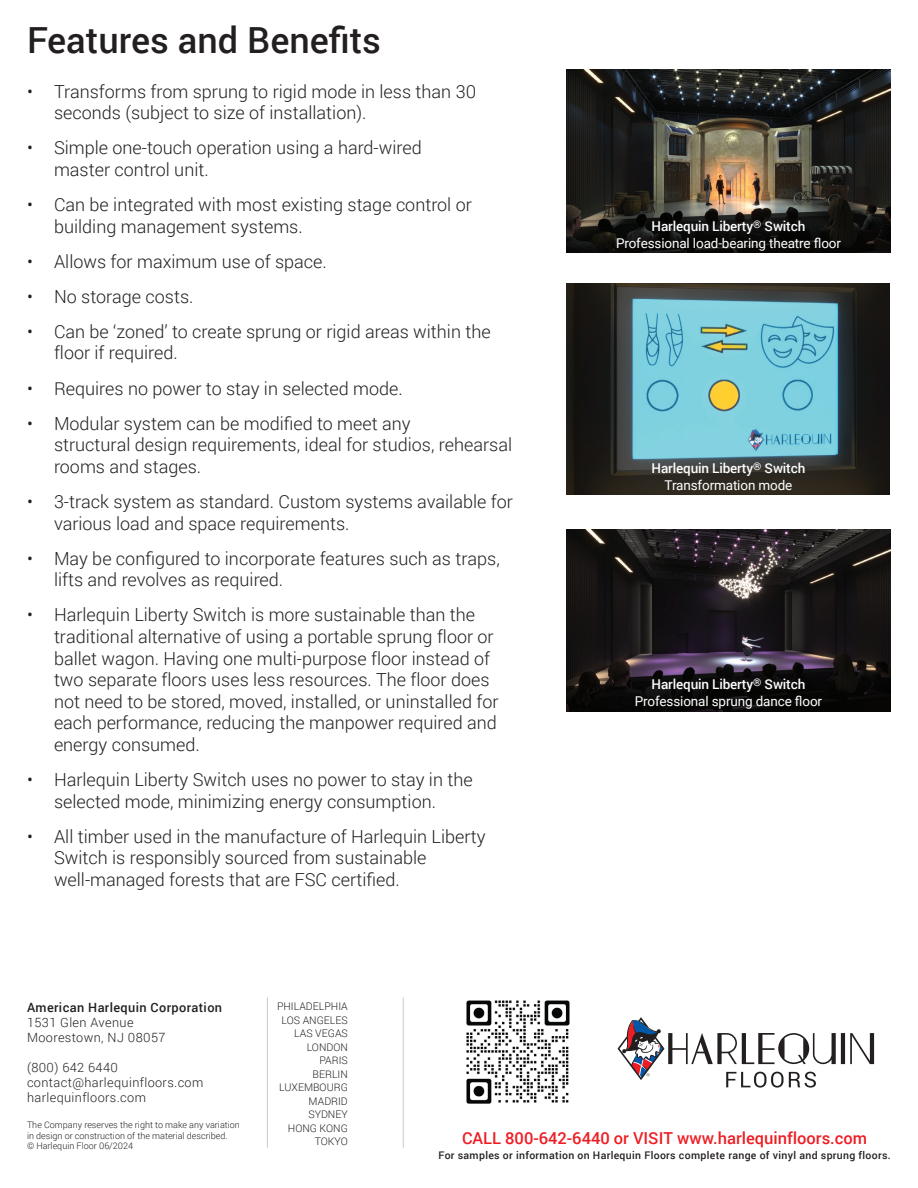
<style>
.page{position:relative;width:918px;height:1188px;background:#fff}
.page>*{position:absolute;margin:0;border:0;box-sizing:border-box;transform-origin:0 0}
.t1{font:500 36px "Roboto";color:#231f20}
.t2{font:300 18px/21.6px "Roboto";color:#231f20}
.t3{font:500 16.5px "Roboto";color:#ee1d23}
.t4{font:13.5px/16.5px "Roboto";letter-spacing:-.01em;color:#fff;text-align:center}
.t5{font:500 13.5px/16.5px "Roboto";letter-spacing:-.01em;color:#fff;text-align:center}
.t6{font:300 12.75px/15px "Roboto";letter-spacing:.03em;color:#231f20}
.t7{font:500 12.75px "Roboto";letter-spacing:.03em;color:#231f20}
.t8{font:300 10.5px/13.5px "Roboto";color:#231f20;text-align:right}
.t9{font:500 10.5px "Roboto";letter-spacing:.03em;color:#231f20}
.t10{font:300 9px/10.8px "Roboto";color:#231f20}
.s1{font-weight:500}
.s2{font-weight:400}
</style>
<div class="page">
<img style="left:567px;top:530px;width:323px;height:182px">
<img style="left:567px;top:70px;width:324px;height:182px">
<img style="left:567px;top:284px;width:323px;height:210px">
<hr style="left:267px;top:997px;width:1px;height:151px;background:#939598">
<hr style="left:403px;top:997px;width:1px;height:151px;background:#939598">
<img style="left:466px;top:1000px;width:104px;height:104px">
<svg style="left:617px;top:1017px;width:257px;height:71px"></svg>
<h1 class="t1" style="left:27px;top:15px;width:356px">Features and Benefits</h1>
<p class="t2" style="left:54px;top:80px;width:424px;text-indent:-27px">• Transforms from sprung to rigid mode in less than 30 seconds (subject to size of installation).</p>
<p class="t2" style="left:54px;top:136px;width:369px;text-indent:-27px">• Simple one-touch operation using a hard-wired master control unit.</p>
<p class="t2" style="left:54px;top:193px;width:419px;text-indent:-27px">• Can be integrated with most existing stage control or building management systems.</p>
<p class="t2" style="left:27px;top:250px;width:301px">• Allows for maximum use of space.</p>
<p class="t2" style="left:27px;top:285px;width:168px">• No storage costs.</p>
<p class="t2" style="left:54px;top:320px;width:438px;text-indent:-27px">• Can be ‘zoned’ to create sprung or rigid areas within the floor if required.</p>
<p class="t2" style="left:27px;top:377px;width:377px">• Requires no power to stay in selected mode.</p>
<p class="t2" style="left:54px;top:412px;width:460px;text-indent:-27px">• Modular system can be modified to meet any<br>structural design requirements, ideal for studios, rehearsal rooms and stages.</p>
<p class="t2" style="left:54px;top:490px;width:460px;text-indent:-27px">• 3-track system as standard. Custom systems available for various load and space requirements.</p>
<p class="t2" style="left:54px;top:547px;width:447px;text-indent:-27px">• May be configured to incorporate features such as traps, lifts and revolves as required.</p>
<p class="t2" style="left:54px;top:604px;width:446px;text-indent:-27px">• Harlequin Liberty Switch is more sustainable than the traditional alternative of using a portable sprung floor or ballet wagon. Having one multi-purpose floor instead of two separate floors uses less resources. The floor does not need to be stored, moved, installed, or uninstalled for each performance, reducing the manpower required and energy consumed.</p>
<p class="t2" style="left:27px;top:768px;width:447px;text-align:center">• Harlequin Liberty Switch uses no power to stay in the selected mode, minimizing energy consumption.</p>
<p class="t2" style="left:54px;top:825px;width:433px;text-indent:-27px">• All timber used in the manufacture of Harlequin Liberty<br>Switch is responsibly sourced from sustainable well-managed forests that are FSC certified.</p>
<p class="t4" style="left:616px;top:218px;width:226px"><span class="s1">Harlequin Liberty</span><sup>®</sup> <span class="s1">Switch<br></span>Professional load-bearing theatre floor</p>
<p class="t5" style="left:652px;top:460px;width:155px">Harlequin Liberty<sup>®</sup> Switch<br><span class="s2">Transformation mode</span></p>
<p class="t4" style="left:635px;top:676px;width:189px"><span class="s1">Harlequin Liberty</span><sup>®</sup> <span class="s1">Switch<br></span>Professional sprung dance floor</p>
<p class="t7" style="left:27px;top:998px;width:197px">American Harlequin Corporation</p>
<p class="t6" style="left:27px;top:1014px;width:140px">1531 Glen Avenue<br>Moorestown, NJ 08057</p>
<p class="t6" style="left:27px;top:1059px;width:178px">(800) 642 6440 contact@harlequinfloors.com harlequinfloors.com</p>
<p class="t10" style="left:27px;top:1119px;width:214px">The Company reserves the right to make any variation in design or construction of the material described.<br>© Harlequin Floor 06/2024</p>
<p class="t8" style="left:277px;top:1000px;width:72px">PHILADELPHIA<br>LOS ANGELES<br>LAS VEGAS<br>LONDON<br>PARIS<br>BERLIN<br>LUXEMBOURG<br>MADRID<br>SYDNEY<br>HONG KONG<br>TOKYO</p>
<p class="t3" style="left:462px;top:1126px;width:407px">CALL 800-642-6440 or VISIT www.harlequinfloors.com</p>
<p class="t9" style="left:438px;top:1148px;width:454px">For samples or information on Harlequin Floors complete range of vinyl and sprung floors.</p>
</div>
